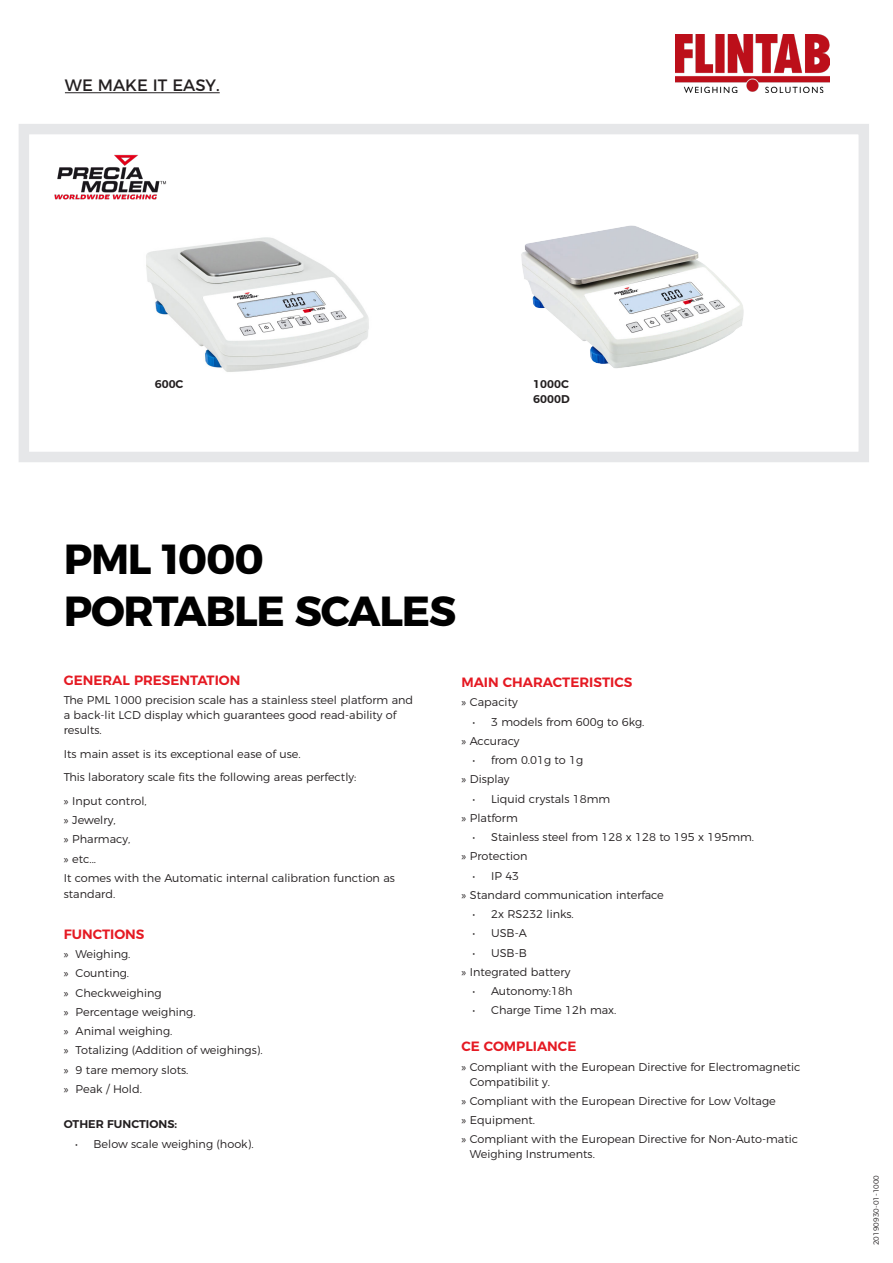
<style>
.page{position:relative;width:893px;height:1263px;background:#fff}
.page>*{position:absolute;margin:0;border:0;box-sizing:border-box;transform-origin:0 0}
.Rubrik{font:700 42px "Montserrat";letter-spacing:-.03em;color:#000}
.t1{font:16.5px "Montserrat";color:#231f20}
.Röd_mellanrubrik_1{font:600 13.5px "Montserrat";color:#e51a23}
.Brödttext{font:300 11.25px/15px "Montserrat";color:#231f20}
.Mellanrubrik{font:600 11.25px "Montserrat";color:#231f20}
.Underrubrik{font:600 11.25px/14.2px "Montserrat";color:#231f20}
.Brödttext-2{font:300 7.5px "Montserrat";color:#231f20}
.s1{font-family:"Myriad Pro";font-weight:400}
</style>
<div class="page">
<img style="left:675px;top:35px;width:154px;height:58px">
<hr style="left:65px;top:92px;width:155px;height:1px;background:#231f20">
<div style="left:19px;top:124px;width:850px;height:338px;border:10px solid #e6e7e9"></div>
<img style="left:54px;top:154px;width:112px;height:46px">
<img style="left:146px;top:237px;width:223px;height:135px">
<img style="left:521px;top:225px;width:223px;height:143px">
<h2 class="t1" style="left:65px;top:72px;width:156px">WE MAKE IT EASY.</h2>
<p class="Underrubrik" style="left:155px;top:376px;width:30px">600C</p>
<p class="Underrubrik" style="left:533px;top:376px;width:38px">1000C<br>6000D</p>
<p class="Rubrik" style="left:64px;top:525px;width:202px">PML 1000</p>
<p class="Rubrik" style="left:64px;top:576px;width:394px">PORTABLE SCALES</p>
<p class="Röd_mellanrubrik_1" style="left:64px;top:669px;width:178px">GENERAL PRESENTATION</p>
<p class="Brödttext" style="left:64px;top:692px;width:351px">The PML 1000 precision scale has a stainless steel platform and a back-lit LCD display which guarantees good read-ability of results.</p>
<p class="Brödttext" style="left:64px;top:745px;width:238px">Its main asset is its exceptional ease of use.</p>
<p class="Brödttext" style="left:64px;top:769px;width:294px">This laboratory scale fits the following areas perfectly:</p>
<p class="Brödttext" style="left:64px;top:792px;width:85px"><span class="s1">»</span> Input control,</p>
<p class="Brödttext" style="left:64px;top:811px;width:53px"><span class="s1">»</span> Jewelry,</p>
<p class="Brödttext" style="left:64px;top:831px;width:68px"><span class="s1">»</span> Pharmacy,</p>
<p class="Brödttext" style="left:64px;top:850px;width:34px"><span class="s1">»</span> etc...</p>
<p class="Brödttext" style="left:64px;top:869px;width:333px;line-height:15.8px">It comes with the Automatic internal calibration function as standard.</p>
<p class="Röd_mellanrubrik_1" style="left:64px;top:923px;width:82px">FUNCTIONS</p>
<p class="Brödttext" style="left:64px;top:945px;width:68px"><span class="s1">»</span> Weighing.</p>
<p class="Brödttext" style="left:64px;top:965px;width:67px"><span class="s1">»</span> Counting.</p>
<p class="Brödttext" style="left:64px;top:984px;width:99px"><span class="s1">»</span> Checkweighing</p>
<p class="Brödttext" style="left:64px;top:1003px;width:133px"><span class="s1">»</span> Percentage weighing.</p>
<p class="Brödttext" style="left:64px;top:1022px;width:110px"><span class="s1">»</span> Animal weighing.</p>
<p class="Brödttext" style="left:64px;top:1042px;width:200px"><span class="s1">»</span> Totalizing (Addition of weighings).</p>
<p class="Brödttext" style="left:64px;top:1061px;width:126px"><span class="s1">»</span> 9 tare memory slots.</p>
<p class="Brödttext" style="left:64px;top:1080px;width:80px"><span class="s1">»</span> Peak / Hold.</p>
<p class="Mellanrubrik" style="left:64px;top:1115px;width:115px">OTHER FUNCTIONS:</p>
<p class="Brödttext" style="left:75px;top:1135px;width:180px">• Below scale weighing (hook).</p>
<p class="Röd_mellanrubrik_1" style="left:461px;top:671px;width:172px">MAIN CHARACTERISTICS</p>
<p class="Brödttext" style="left:461px;top:694px;width:58px"><span class="s1">»</span> Capacity</p>
<p class="Brödttext" style="left:473px;top:713px;width:173px">• 3 models from 600g to 6kg.</p>
<p class="Brödttext" style="left:461px;top:732px;width:60px"><span class="s1">»</span> Accuracy</p>
<p class="Brödttext" style="left:473px;top:752px;width:112px">• from 0.01g to 1g</p>
<p class="Brödttext" style="left:461px;top:771px;width:50px"><span class="s1">»</span> Display</p>
<p class="Brödttext" style="left:473px;top:790px;width:139px">• Liquid crystals 18mm</p>
<p class="Brödttext" style="left:461px;top:809px;width:58px"><span class="s1">»</span> Platform</p>
<p class="Brödttext" style="left:473px;top:829px;width:283px">• Stainless steel from 128 x 128 to 195 x 195mm.</p>
<p class="Brödttext" style="left:461px;top:848px;width:68px"><span class="s1">»</span> Protection</p>
<p class="Brödttext" style="left:473px;top:867px;width:48px">• IP 43</p>
<p class="Brödttext" style="left:461px;top:886px;width:204px"><span class="s1">»</span> Standard communication interface</p>
<p class="Brödttext" style="left:473px;top:906px;width:103px">• 2x RS232 links.</p>
<p class="Brödttext" style="left:473px;top:925px;width:56px">• USB-A</p>
<p class="Brödttext" style="left:473px;top:944px;width:56px">• USB-B</p>
<p class="Brödttext" style="left:461px;top:963px;width:111px"><span class="s1">»</span> Integrated battery</p>
<p class="Brödttext" style="left:473px;top:983px;width:101px">• Autonomy:18h</p>
<p class="Brödttext" style="left:473px;top:1002px;width:145px">• Charge Time 12h max.</p>
<p class="Röd_mellanrubrik_1" style="left:461px;top:1036px;width:116px">CE COMPLIANCE</p>
<p class="Brödttext" style="left:470px;top:1058px;width:332px;text-indent:-9px"><span class="s1">»</span> Compliant with the European Directive for Electromagnetic<br>Compatibilit y.</p>
<p class="Brödttext" style="left:461px;top:1092px;width:316px"><span class="s1">»</span> Compliant with the European Directive for Low Voltage</p>
<p class="Brödttext" style="left:461px;top:1112px;width:75px"><span class="s1">»</span> Equipment.</p>
<p class="Brödttext" style="left:470px;top:1131px;width:330px;text-indent:-9px"><span class="s1">»</span> Compliant with the European Directive for Non-Auto-matic<br>Weighing Instruments.</p>
<p class="Brödttext-2" style="left:870px;top:1245px;width:72px;rotate:-90deg">20190930-01-1000</p>
</div>
